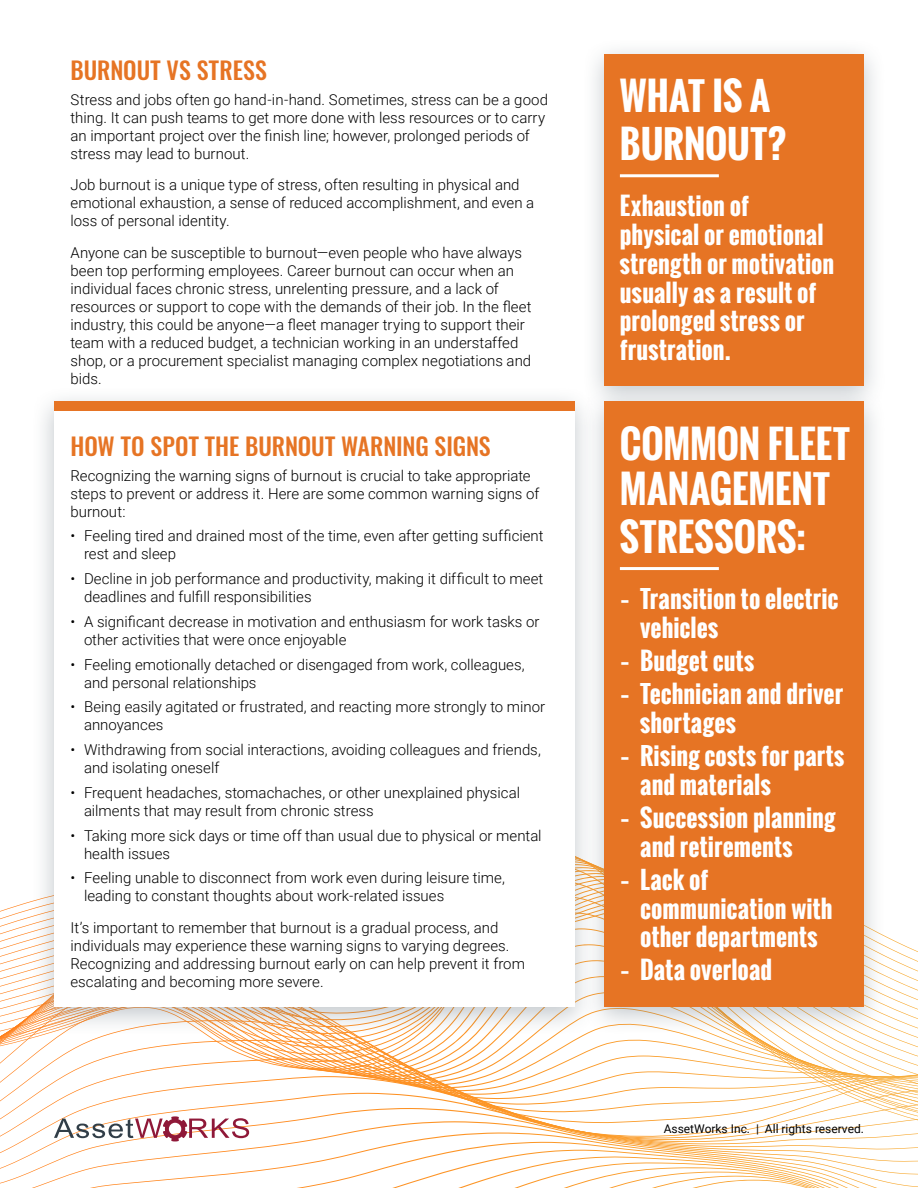
<style>
.page{position:relative;width:918px;height:1188px;background:#fff}
.page>*{position:absolute;margin:0;border:0;box-sizing:border-box;transform-origin:0 0}
.t1{font:700 37.5px/46.5px "Oswald";letter-spacing:.005em;color:#fff}
.t2{font:700 24px/28.8px "Oswald";letter-spacing:.005em;color:#fff}
.t3{font:500 24px "Oswald";letter-spacing:-.005em;color:#e67424}
.t4{font:300 15px/18px "Roboto";color:#000}
.t5{font:12px "Roboto";color:#000}
</style>
<div class="page">
<svg style="left:0;top:1020px;width:918px;height:20px"></svg>
<svg style="left:0;top:1040px;width:918px;height:18px"></svg>
<svg style="left:0;top:1058px;width:918px;height:18px"></svg>
<svg style="left:0;top:1076px;width:918px;height:17px"></svg>
<svg style="left:0;top:1093px;width:918px;height:15px"></svg>
<svg style="left:0;top:1108px;width:918px;height:79px"></svg>
<svg style="left:32px;top:1121px;width:845px;height:67px"></svg>
<svg style="left:54px;top:1116px;width:806px;height:72px"></svg>
<div style="left:582px;top:38px;width:305px;height:377px;background:#65737f;opacity:.4"></div>
<div style="left:605px;top:54px;width:259px;height:331px;background:#e67424"></div>
<hr style="left:620px;top:174px;width:99px;height:3px;background:#fff">
<div style="left:31px;top:386px;width:566px;height:650px;background:#65737f;opacity:.4"></div>
<div style="left:54px;top:402px;width:521px;height:605px;background:#fff"></div>
<div style="left:54px;top:402px;width:521px;height:9px;background:#e67424"></div>
<div style="left:582px;top:386px;width:305px;height:651px;background:#65737f;opacity:.4"></div>
<div style="left:605px;top:402px;width:259px;height:605px;background:#e67424"></div>
<hr style="left:620px;top:567px;width:99px;height:3px;background:#fff">
<h2 class="t3" style="left:71px;top:54px;width:198px">BURNOUT VS STRESS</h2>
<p class="t4" style="left:71px;top:90px;width:479px">Stress and jobs often go hand-in-hand. Sometimes, stress can be a good thing. It can push teams to get more done with less resources or to carry an important project over the finish line; however, prolonged periods of stress may lead to burnout.</p>
<p class="t4" style="left:71px;top:176px;width:465px">Job burnout is a unique type of stress, often resulting in physical and emotional exhaustion, a sense of reduced accomplishment, and even a loss of personal identity.</p>
<p class="t4" style="left:71px;top:243px;width:462px">Anyone can be susceptible to burnout—even people who have always been top performing employees. Career burnout can occur when an individual faces chronic stress, unrelenting pressure, and a lack of resources or support to cope with the demands of their job. In the fleet industry, this could be anyone—a fleet manager trying to support their team with a reduced budget, a technician working in an understaffed shop, or a procurement specialist managing complex negotiations and bids.</p>
<h2 class="t3" style="left:71px;top:429px;width:422px">HOW TO SPOT THE BURNOUT WARNING SIGNS</h2>
<p class="t4" style="left:71px;top:466px;width:470px">Recognizing the warning signs of burnout is crucial to take appropriate steps to prevent or address it. Here are some common warning signs of burnout:</p>
<p class="t4" style="left:84px;top:526px;width:461px;text-indent:-14px">• Feeling tired and drained most of the time, even after getting sufficient rest and sleep</p>
<p class="t4" style="left:84px;top:569px;width:461px;text-indent:-14px">• Decline in job performance and productivity, making it difficult to meet deadlines and fulfill responsibilities</p>
<p class="t4" style="left:84px;top:612px;width:457px;text-indent:-14px">• A significant decrease in motivation and enthusiasm for work tasks or other activities that were once enjoyable</p>
<p class="t4" style="left:84px;top:655px;width:442px;text-indent:-13px">• Feeling emotionally detached or disengaged from work, colleagues, and personal relationships</p>
<p class="t4" style="left:84px;top:697px;width:463px;text-indent:-14px">• Being easily agitated or frustrated, and reacting more strongly to minor annoyances</p>
<p class="t4" style="left:84px;top:740px;width:458px;text-indent:-14px">• Withdrawing from social interactions, avoiding colleagues and friends, and isolating oneself</p>
<p class="t4" style="left:84px;top:783px;width:438px;text-indent:-14px">• Frequent headaches, stomachaches, or other unexplained physical ailments that may result from chronic stress</p>
<p class="t4" style="left:84px;top:826px;width:459px;text-indent:-14px">• Taking more sick days or time off than usual due to physical or mental health issues</p>
<p class="t4" style="left:84px;top:868px;width:422px;text-indent:-14px">• Feeling unable to disconnect from work even during leisure time, leading to constant thoughts about work-related issues</p>
<p class="t4" style="left:71px;top:918px;width:456px">It’s important to remember that burnout is a gradual process, and individuals may experience these warning signs to varying degrees.<br>Recognizing and addressing burnout early on can help prevent it from escalating and becoming more severe.</p>
<h1 class="t1" style="left:620px;top:73px;width:167px;line-height:48px">WHAT IS A<br>BURNOUT?</h1>
<h2 class="t2" style="left:620px;top:192px;width:216px">Exhaustion of<br>physical or emotional strength or motivation usually as a result of prolonged stress or frustration.</h2>
<h1 class="t1" style="left:620px;top:421px;width:231px">COMMON FLEET<br>MANAGEMENT<br>STRESSORS:</h1>
<h2 class="t2" style="left:640px;top:584px;width:200px;text-indent:-20px">− Transition to electric vehicles</h2>
<h2 class="t2" style="left:620px;top:644px;width:225px;line-height:33.2px">− Budget cuts<br>− Technician and driver</h2>
<h2 class="t2" style="left:620px;top:706px;width:226px;line-height:33.2px;text-indent:20px">shortages<br>− Rising costs for parts</h2>
<h2 class="t2" style="left:620px;top:768px;width:217px;line-height:33.2px;text-indent:20px">and materials<br>− Succession planning</h2>
<h2 class="t2" style="left:620px;top:830px;width:174px;line-height:33.2px;text-indent:20px">and retirements − Lack of</h2>
<h2 class="t2" style="left:640px;top:894px;width:194px">communication with other departments</h2>
<h2 class="t2" style="left:620px;top:956px;width:154px">− Data overload</h2>
<p class="t5" style="left:664px;top:1121px;width:202px">AssetWorks Inc. | All rights reserved.</p>
</div>
